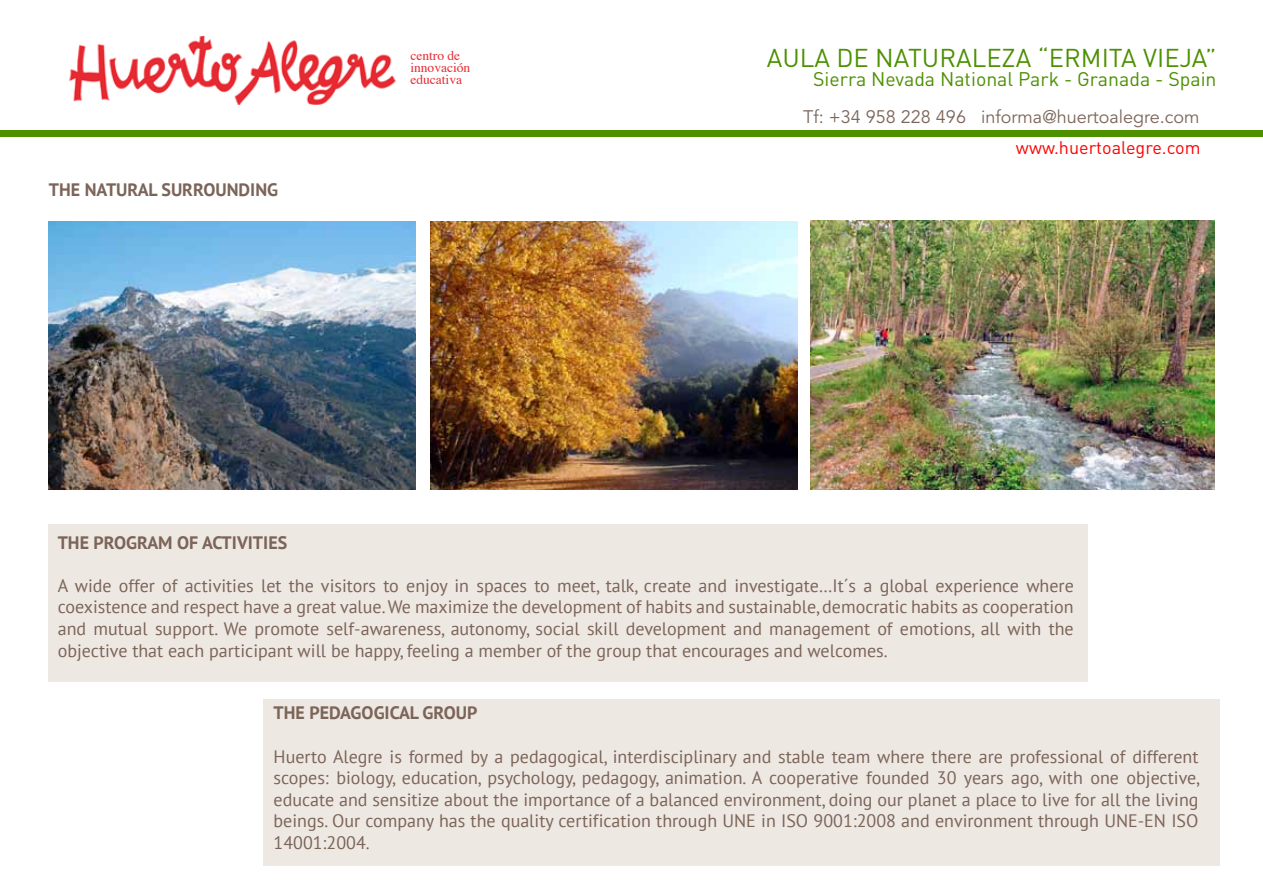
<style>
.page{position:relative;width:1263px;height:893px;background:#fff}
.page>*{position:absolute;margin:0;border:0;box-sizing:border-box;transform-origin:0 0}
.t1{font:25.5px "DIN";color:#4d9000}
.t2{font:19.5px "DIN";color:#4d9000}
.t3{font:18px/21.6px "PT Sans";color:#7b6458;text-align:justify}
.t4{font:700 18px "PT Sans";color:#7b6458}
.t5{font:18px "Avenir";color:#7b6458}
.t6{font:18px "DIN";color:#ff0001}
.t7{font:13.5px/12px "Times";color:#e72932}
</style>
<div class="page">
<div style="left:0;top:131px;width:1263px;height:6px;background:#4d9000"></div>
<img style="left:69px;top:35px;width:327px;height:69px">
<div style="left:263px;top:699px;width:956px;height:166px;background:#eee8e3"></div>
<div style="left:48px;top:524px;width:1039px;height:158px;background:#eee8e3"></div>
<img style="left:49px;top:221px;width:367px;height:269px">
<img style="left:430px;top:221px;width:367px;height:269px">
<img style="left:811px;top:221px;width:403px;height:269px">
<p class="t4" style="left:49px;top:178px;width:231px">THE NATURAL SURROUNDING</p>
<p class="t7" style="left:410px;top:48px;width:61px">centro de innovación educativa</p>
<h1 class="t1" style="left:767px;top:41px;width:451px">AULA DE NATURALEZA “ERMITA VIEJA”</h1>
<p class="t2" style="left:813px;top:67px;width:405px">Sierra Nevada National Park - Granada - Spain</p>
<p class="t5" style="left:803px;top:107px;width:398px">Tf: +34 958 228 496 informa@huertoalegre.com</p>
<p class="t6" style="left:1016px;top:137px;width:186px">www.huertoalegre.com</p>
<p class="t4" style="left:58px;top:530px;width:231px">THE PROGRAM OF ACTIVITIES</p>
<p class="t3" style="left:58px;top:574px;width:1017px">A wide offer of activities let the visitors to enjoy in spaces to meet, talk, create and investigate…It´s a global experience where coexistence and respect have a great value. We maximize the development of habits and sustainable, democratic habits as cooperation and mutual support. We promote self-awareness, autonomy, social skill development and management of emotions, all with the objective that each participant will be happy, feeling a member of the group that encourages and welcomes.</p>
<p class="t4" style="left:274px;top:701px;width:205px">THE PEDAGOGICAL GROUP</p>
<p class="t3" style="left:274px;top:745px;width:928px">Huerto Alegre is formed by a pedagogical, interdisciplinary and stable team where there are professional of different scopes: biology, education, psychology, pedagogy, animation. A cooperative founded 30 years ago, with one objective, educate and sensitize about the importance of a balanced environment, doing our planet a place to live for all the living beings. Our company has the quality certification through UNE in ISO 9001:2008 and environment through UNE-EN ISO 14001:2004.</p>
</div>
